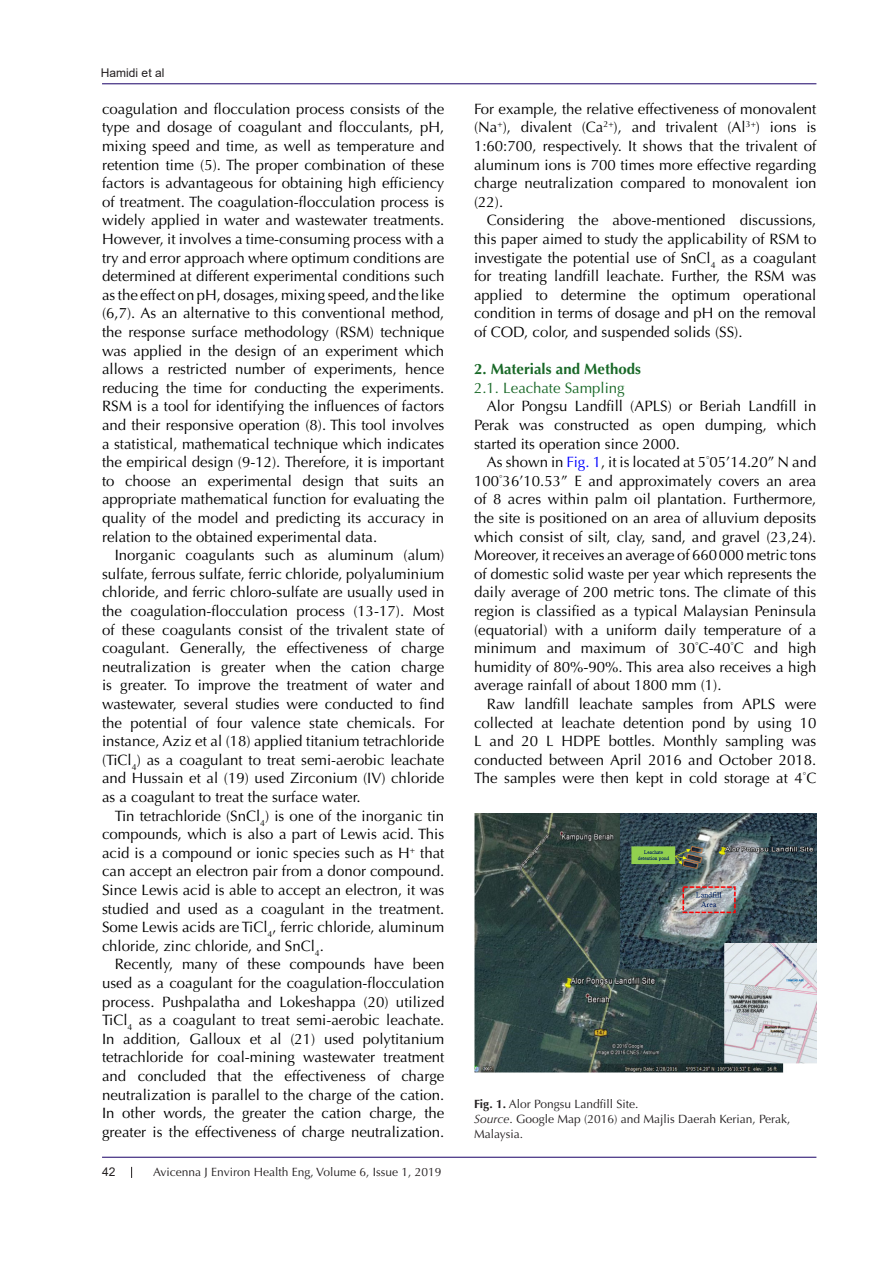
<style>
.page{position:relative;width:893px;height:1263px;background:#fff}
.page>*{position:absolute;margin:0;border:0;box-sizing:border-box;transform-origin:0 0}
.t1{font:15px/18.6px "Optima LT Std";color:#000;text-align:justify}
.t2{font:700 15px "Optima LT Std";color:#196928}
.t3{font:15px "Optima LT Std";color:#196928}
.t4{font:12px/15px "Optima LT Std";color:#231f20}
.t5{font:12px "Arial";color:#231f20}
.s1{color:#00f}
.s2{font-weight:700}
.s3{font-style:italic}
</style>
<div class="page">
<hr style="left:102px;top:84px;width:714px;height:1px;background:#190066">
<hr style="left:102px;top:1157px;width:714px;height:1px;background:#190066">
<img style="left:474px;top:814px;width:342px;height:258px">
<p class="t5" style="left:101px;top:65px;width:65px">Hamidi et al</p>
<p class="t1" style="left:102px;top:100px;width:344px">coagulation and flocculation process consists of the type and dosage of coagulant and flocculants, pH, mixing speed and time, as well as temperature and retention time (5). The proper combination of these factors is advantageous for obtaining high efficiency of treatment. The coagulation-flocculation process is widely applied in water and wastewater treatments.<br>However, it involves a time-consuming process with a try and error approach where optimum conditions are determined at different experimental conditions such as the effect on pH, dosages, mixing speed, and the like (6,7). As an alternative to this conventional method, the response surface methodology (RSM) technique was applied in the design of an experiment which allows a restricted number of experiments, hence reducing the time for conducting the experiments.<br>RSM is a tool for identifying the influences of factors and their responsive operation (8). This tool involves a statistical, mathematical technique which indicates the empirical design (9-12). Therefore, it is important to choose an experimental design that suits an appropriate mathematical function for evaluating the quality of the model and predicting its accuracy in relation to the obtained experimental data.</p>
<p class="t1" style="left:102px;top:546px;width:344px;text-indent:13px">Inorganic coagulants such as aluminum (alum) sulfate, ferrous sulfate, ferric chloride, polyaluminium chloride, and ferric chloro-sulfate are usually used in the coagulation-flocculation process (13-17). Most of these coagulants consist of the trivalent state of coagulant. Generally, the effectiveness of charge neutralization is greater when the cation charge is greater. To improve the treatment of water and wastewater, several studies were conducted to find the potential of four valence state chemicals. For instance, Aziz et al (18) applied titanium tetrachloride (TiCl<sub>4</sub>) as a coagulant to treat semi-aerobic leachate and Hussain et al (19) used Zirconium (IV) chloride as a coagulant to treat the surface water.</p>
<p class="t1" style="left:102px;top:806px;width:344px;text-indent:13px">Tin tetrachloride (SnCl<sub>4</sub>) is one of the inorganic tin compounds, which is also a part of Lewis acid. This acid is a compound or ionic species such as H<sup>+</sup> that can accept an electron pair from a donor compound.<br>Since Lewis acid is able to accept an electron, it was studied and used as a coagulant in the treatment.<br>Some Lewis acids are TiCl<sub>4</sub>, ferric chloride, aluminum chloride, zinc chloride, and SnCl<sub>4</sub>.</p>
<p class="t1" style="left:102px;top:955px;width:344px;text-indent:13px">Recently, many of these compounds have been used as a coagulant for the coagulation-flocculation process. Pushpalatha and Lokeshappa (20) utilized TiCl<sub>4</sub> as a coagulant to treat semi-aerobic leachate.<br>In addition, Galloux et al (21) used polytitanium tetrachloride for coal-mining wastewater treatment and concluded that the effectiveness of charge neutralization is parallel to the charge of the cation.<br>In other words, the greater the cation charge, the greater is the effectiveness of charge neutralization.</p>
<p class="t5" style="left:102px;top:1163px;width:15px">42</p>
<p class="t4" style="left:153px;top:1164px;width:290px">Avicenna J Environ Health Eng, Volume 6, Issue 1, 2019</p>
<p class="t1" style="left:474px;top:100px;width:344px">For example, the relative effectiveness of monovalent (Na<sup>+</sup>), divalent (Ca<sup>2+</sup>), and trivalent (Al<sup>3+</sup>) ions is 1:60:700, respectively. It shows that the trivalent of aluminum ions is 700 times more effective regarding charge neutralization compared to monovalent ion (22).</p>
<p class="t1" style="left:474px;top:211px;width:344px;text-indent:13px">Considering the above-mentioned discussions, this paper aimed to study the applicability of RSM to investigate the potential use of SnCl<sub>4</sub> as a coagulant for treating landfill leachate. Further, the RSM was applied to determine the optimum operational condition in terms of dosage and pH on the removal of COD, color, and suspended solids (SS).</p>
<p class="t2" style="left:474px;top:360px;width:168px">2. Materials and Methods</p>
<p class="t3" style="left:474px;top:379px;width:152px">2.1. Leachate Sampling</p>
<p class="t1" style="left:474px;top:397px;width:344px;text-indent:13px">Alor Pongsu Landfill (APLS) or Beriah Landfill in Perak was constructed as open dumping, which started its operation since 2000.</p>
<p class="t1" style="left:474px;top:453px;width:344px;text-indent:13px">As shown in <span class="s1">Fig. 1</span>, it is located at 5<sup>°</sup>05’14.20” N and 100<sup>°</sup>36’10.53” E and approximately covers an area of 8 acres within palm oil plantation. Furthermore, the site is positioned on an area of alluvium deposits which consist of silt, clay, sand, and gravel (23,24).<br>Moreover, it receives an average of 660000 metric tons of domestic solid waste per year which represents the daily average of 200 metric tons. The climate of this region is classified as a typical Malaysian Peninsula (equatorial) with a uniform daily temperature of a minimum and maximum of 30<sup>°</sup>C-40<sup>°</sup>C and high humidity of 80%-90%. This area also receives a high average rainfall of about 1800 mm (1).</p>
<p class="t1" style="left:474px;top:695px;width:344px;text-indent:13px">Raw landfill leachate samples from APLS were collected at leachate detention pond by using 10<br>L and 20 L HDPE bottles. Monthly sampling was conducted between April 2016 and October 2018.<br>The samples were then kept in cold storage at 4<sup>°</sup>C</p>
<p class="t4" style="left:474px;top:1097px;width:166px"><span class="s2">Fig. 1.</span> Alor Pongsu Landfill Site.</p>
<p class="t4" style="left:474px;top:1112px;width:318px"><span class="s3">Source</span>. Google Map (2016) and Majlis Daerah Kerian, Perak,<br>Malaysia.</p>
</div>
